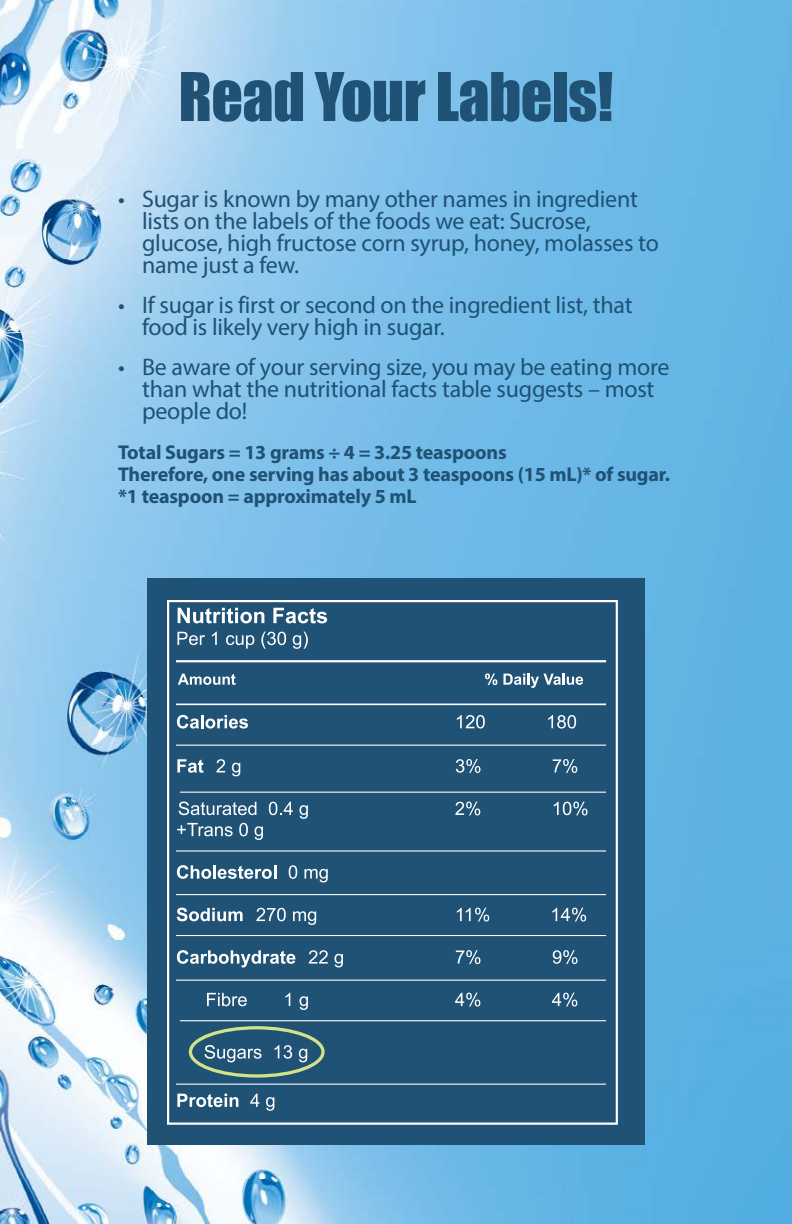
<style>
.page{position:relative;width:792px;height:1224px;background:#fff}
.page>*{position:absolute;margin:0;border:0;box-sizing:border-box;transform-origin:0 0}
.t1{font:62px "Impact";letter-spacing:-.01em;color:#1f5275}
.t2{font:24px/22px "Myriad Pro";letter-spacing:-.01em;color:#1f5275}
.bold_sugar_text{font:700 20px "Myriad Pro";letter-spacing:-.01em;color:#1f5275}
</style>
<div class="page">
<img style="left:0;top:0;width:792px;height:1224px">
<div style="left:147px;top:578px;width:498px;height:567px;background:#1f5275"></div>
<svg style="left:178px;top:608px;width:86px;height:15px"></svg>
<svg style="left:273px;top:608px;width:54px;height:15px"></svg>
<svg style="left:177px;top:632px;width:28px;height:13px"></svg>
<svg style="left:212px;top:632px;width:5px;height:13px"></svg>
<svg style="left:226px;top:635px;width:28px;height:14px"></svg>
<svg style="left:261px;top:631px;width:25px;height:18px"></svg>
<svg style="left:293px;top:631px;width:15px;height:18px"></svg>
<svg style="left:178px;top:674px;width:58px;height:11px"></svg>
<svg style="left:485px;top:673px;width:12px;height:12px"></svg>
<svg style="left:503px;top:674px;width:80px;height:14px"></svg>
<svg style="left:177px;top:715px;width:71px;height:14px"></svg>
<svg style="left:457px;top:715px;width:28px;height:14px"></svg>
<svg style="left:548px;top:715px;width:28px;height:14px"></svg>
<svg style="left:177px;top:759px;width:27px;height:14px"></svg>
<svg style="left:216px;top:759px;width:9px;height:13px"></svg>
<svg style="left:232px;top:763px;width:8px;height:13px"></svg>
<svg style="left:456px;top:759px;width:25px;height:14px"></svg>
<svg style="left:553px;top:759px;width:24px;height:14px"></svg>
<svg style="left:179px;top:802px;width:77px;height:13px"></svg>
<svg style="left:269px;top:802px;width:24px;height:13px"></svg>
<svg style="left:299px;top:805px;width:9px;height:14px"></svg>
<svg style="left:455px;top:802px;width:25px;height:13px"></svg>
<svg style="left:554px;top:802px;width:34px;height:13px"></svg>
<svg style="left:177px;top:823px;width:56px;height:13px"></svg>
<svg style="left:239px;top:823px;width:9px;height:13px"></svg>
<svg style="left:255px;top:826px;width:8px;height:14px"></svg>
<svg style="left:177px;top:865px;width:34px;height:14px"></svg>
<hr style="left:213px;top:865px;width:3px;height:14px;background:#fff">
<svg style="left:218px;top:865px;width:58px;height:14px"></svg>
<svg style="left:289px;top:865px;width:8px;height:14px"></svg>
<svg style="left:305px;top:869px;width:23px;height:13px"></svg>
<svg style="left:177px;top:908px;width:66px;height:13px"></svg>
<svg style="left:256px;top:908px;width:30px;height:13px"></svg>
<svg style="left:293px;top:911px;width:23px;height:14px"></svg>
<svg style="left:457px;top:908px;width:32px;height:14px"></svg>
<svg style="left:552px;top:908px;width:34px;height:14px"></svg>
<svg style="left:177px;top:950px;width:118px;height:17px"></svg>
<svg style="left:309px;top:950px;width:19px;height:14px"></svg>
<svg style="left:334px;top:954px;width:9px;height:13px"></svg>
<svg style="left:456px;top:950px;width:24px;height:14px"></svg>
<svg style="left:553px;top:950px;width:24px;height:14px"></svg>
<svg style="left:207px;top:993px;width:40px;height:13px"></svg>
<svg style="left:285px;top:993px;width:5px;height:13px"></svg>
<svg style="left:299px;top:996px;width:9px;height:14px"></svg>
<svg style="left:455px;top:993px;width:25px;height:14px"></svg>
<svg style="left:552px;top:993px;width:25px;height:14px"></svg>
<svg style="left:205px;top:1045px;width:57px;height:17px"></svg>
<svg style="left:275px;top:1045px;width:17px;height:14px"></svg>
<svg style="left:299px;top:1049px;width:8px;height:13px"></svg>
<svg style="left:177px;top:1094px;width:61px;height:13px"></svg>
<svg style="left:250px;top:1094px;width:9px;height:13px"></svg>
<svg style="left:266px;top:1097px;width:8px;height:14px"></svg>
<hr style="left:176px;top:660px;width:430px;height:2px;background:#fff">
<hr style="left:176px;top:704px;width:430px;height:1px;background:#fff">
<hr style="left:180px;top:792px;width:426px;height:1px;background:#fff">
<hr style="left:176px;top:850px;width:430px;height:2px;background:#fff">
<hr style="left:176px;top:894px;width:430px;height:1px;background:#fff">
<hr style="left:176px;top:935px;width:430px;height:1px;background:#fff">
<hr style="left:176px;top:980px;width:430px;height:1px;background:#fff">
<hr style="left:180px;top:1020px;width:426px;height:1px;background:#fff">
<hr style="left:176px;top:1084px;width:430px;height:1px;background:#fff">
<hr style="left:176px;top:745px;width:430px;height:1px;background:#fff">
<div style="left:189px;top:1026px;width:136px;height:52px;border:3px solid #d2e288;border-radius:50%"></div>
<div style="left:167px;top:600px;width:451px;height:525px;border:2px solid #fff"></div>
<h2 class="t1" style="left:179px;top:49px;width:436px">Read Your Labels!</h2>
<p class="t2" style="left:142px;top:187px;width:518px;text-indent:-24px">• Sugar is known by many other names in ingredient lists on the labels of the foods we eat: Sucrose, glucose, high fructose corn syrup, honey, molasses to name just a few.</p>
<p class="t2" style="left:142px;top:293px;width:492px;text-indent:-24px">• If sugar is first or second on the ingredient list, that food is likely very high in sugar.</p>
<p class="t2" style="left:142px;top:355px;width:529px;text-indent:-24px">• Be aware of your serving size, you may be eating more than what the nutritional facts table suggests – most people do!</p>
<p class="bold_sugar_text" style="left:118px;top:439px;width:390px">Total Sugars = 13 grams ÷ 4 = 3.25 teaspoons</p>
<p class="bold_sugar_text" style="left:118px;top:461px;width:554px">Therefore, one serving has about 3 teaspoons (15 mL)* of sugar.</p>
<p class="bold_sugar_text" style="left:118px;top:483px;width:300px">*1 teaspoon = approximately 5 mL</p>
</div>
